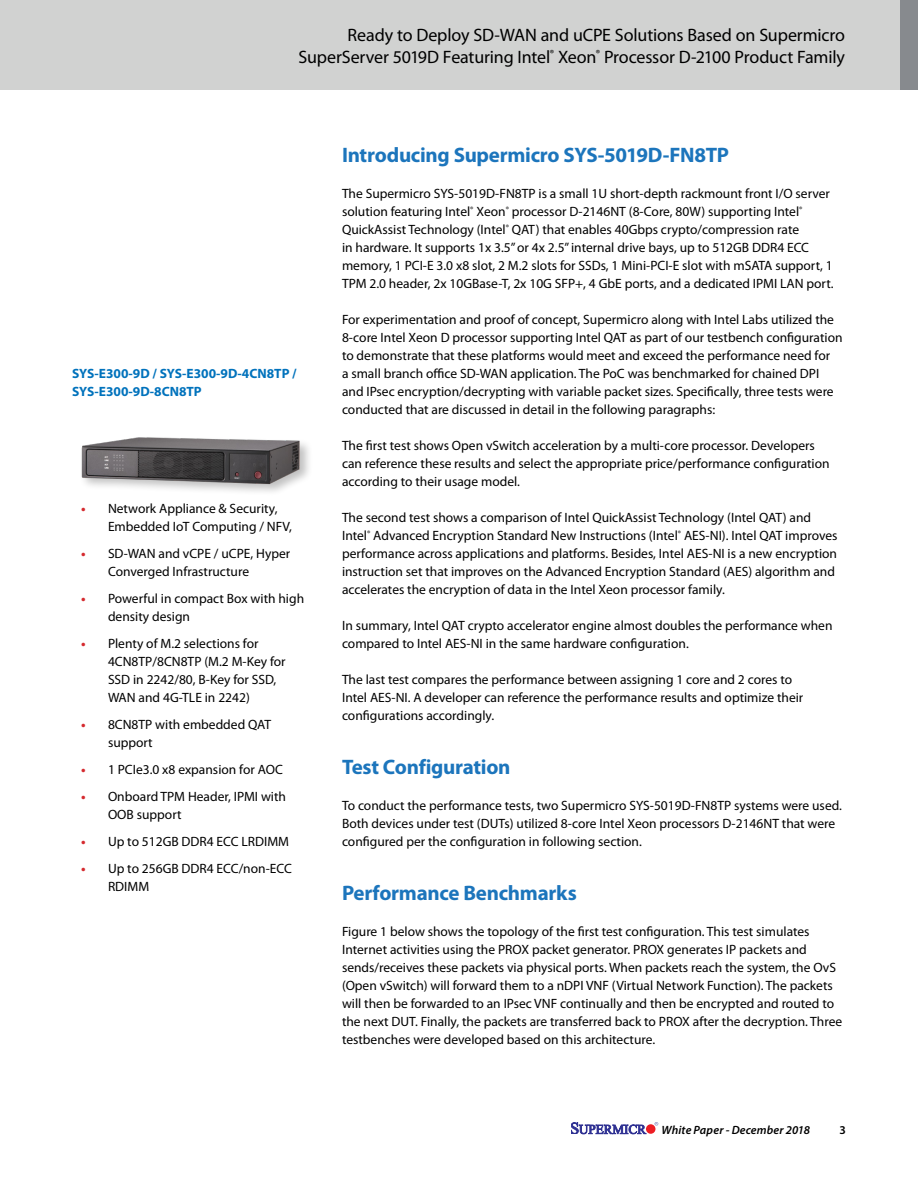
<style>
.page{position:relative;width:918px;height:1188px;background:#fff}
.page>*{position:absolute;margin:0;border:0;box-sizing:border-box;transform-origin:0 0}
.t1{font:700 21px "Myriad Pro";letter-spacing:-.015em;color:#1c75bc}
.t2{font:18px/21.6px "Myriad Pro";letter-spacing:-.01em;color:#000;text-align:right}
.t3{font:13.5px/18px "Myriad Pro";color:#000}
.t4{font:700 13.5px/18px "Myriad Pro";color:#0072bc}
.t5{font:italic 600 12px "Myriad Pro";letter-spacing:.01em;color:#000}
.t6{font:600 12px "Myriad Pro";color:#000}
.s1{font-weight:700;color:#d52a2f}
</style>
<div class="page">
<div style="left:0;top:0;width:918px;height:90px;background:#d1d2d1"></div>
<div style="left:900px;top:0;width:18px;height:90px;background:#878a8e"></div>
<svg style="left:571px;top:1123px;width:75px;height:11px"></svg>
<div style="left:646px;top:1124px;width:9px;height:10px;background:#ed1d24;border-radius:50%"></div>
<svg style="left:655px;top:1122px;width:3px;height:4px"></svg>
<div style="left:79px;top:435px;width:234px;height:61px;background:#000;opacity:.25"></div>
<img style="left:79px;top:435px;width:227px;height:58px">
<h2 class="t2" style="left:299px;top:24px;width:548px">Ready to Deploy SD-WAN and uCPE Solutions Based on Supermicro<br>SuperServer 5019D Featuring Intel<sup>®</sup> Xeon<sup>®</sup> Processor D-2100 Product Family</h2>
<p class="t4" style="left:72px;top:364px;width:226px">SYS-E300-9D / SYS-E300-9D-4CN8TP /<br>SYS-E300-9D-8CN8TP</p>
<p class="t3" style="left:108px;top:499px;width:186px;text-indent:-27px"><span class="s1">•</span> Network Appliance &amp; Security,<br>Embedded IoT Computing / NFV,</p>
<p class="t3" style="left:108px;top:544px;width:184px;text-indent:-27px"><span class="s1">•</span> SD-WAN and vCPE / uCPE, Hyper<br>Converged Infrastructure</p>
<p class="t3" style="left:108px;top:589px;width:198px;text-indent:-27px"><span class="s1">•</span> Powerful in compact Box with high density design</p>
<p class="t3" style="left:108px;top:634px;width:179px;text-indent:-27px"><span class="s1">•</span> Plenty of M.2 selections for<br>4CN8TP/8CN8TP (M.2 M-Key for<br>SSD in 2242/80, B-Key for SSD,<br>WAN and 4G-TLE in 2242)</p>
<p class="t3" style="left:108px;top:715px;width:165px;text-indent:-27px"><span class="s1">•</span> 8CN8TP with embedded QAT support</p>
<p class="t3" style="left:81px;top:760px;width:203px"><span class="s1">•</span> 1 PCIe3.0 x8 expansion for AOC</p>
<p class="t3" style="left:108px;top:787px;width:180px;text-indent:-27px"><span class="s1">•</span> Onboard TPM Header, IPMI with<br>OOB support</p>
<p class="t3" style="left:81px;top:832px;width:210px"><span class="s1">•</span> Up to 512GB DDR4 ECC LRDIMM</p>
<p class="t3" style="left:108px;top:859px;width:185px;text-indent:-27px"><span class="s1">•</span> Up to 256GB DDR4 ECC/non-ECC<br>RDIMM</p>
<h1 class="t1" style="left:342px;top:141px;width:389px">Introducing Supermicro SYS-5019D-FN8TP</h1>
<p class="t3" style="left:342px;top:184px;width:493px">The Supermicro SYS-5019D-FN8TP is a small 1U short-depth rackmount front I/O server solution featuring Intel<sup>®</sup> Xeon<sup>®</sup> processor D-2146NT (8-Core, 80W) supporting Intel<sup>® </sup>QuickAssist Technology (Intel<sup>®</sup> QAT) that enables 40Gbps crypto/compression rate<br>in hardware. It supports 1x 3.5” or 4x 2.5” internal drive bays, up to 512GB DDR4 ECC memory, 1 PCI-E 3.0 x8 slot, 2 M.2 slots for SSDs, 1 Mini-PCI-E slot with mSATA support, 1<br>TPM 2.0 header, 2x 10GBase-T, 2x 10G SFP+, 4 GbE ports, and a dedicated IPMI LAN port.</p>
<p class="t3" style="left:342px;top:310px;width:502px">For experimentation and proof of concept, Supermicro along with Intel Labs utilized the 8-core Intel Xeon D processor supporting Intel QAT as part of our testbench configuration to demonstrate that these platforms would meet and exceed the performance need for<br>a small branch office SD-WAN application. The PoC was benchmarked for chained DPI and IPsec encryption/decrypting with variable packet sizes. Specifically, three tests were conducted that are discussed in detail in the following paragraphs:</p>
<p class="t3" style="left:342px;top:436px;width:489px">The first test shows Open vSwitch acceleration by a multi-core processor. Developers can reference these results and select the appropriate price/performance configuration according to their usage model.</p>
<p class="t3" style="left:342px;top:508px;width:497px">The second test shows a comparison of Intel QuickAssist Technology (Intel QAT) and Intel<sup>®</sup> Advanced Encryption Standard New Instructions (Intel<sup>®</sup> AES-NI). Intel QAT improves performance across applications and platforms. Besides, Intel AES-NI is a new encryption instruction set that improves on the Advanced Encryption Standard (AES) algorithm and accelerates the encryption of data in the Intel Xeon processor family.</p>
<p class="t3" style="left:342px;top:616px;width:492px">In summary, Intel QAT crypto accelerator engine almost doubles the performance when compared to Intel AES-NI in the same hardware configuration.</p>
<p class="t3" style="left:342px;top:670px;width:463px">The last test compares the performance between assigning 1 core and 2 cores to<br>Intel AES-NI. A developer can reference the performance results and optimize their configurations accordingly.</p>
<h1 class="t1" style="left:342px;top:753px;width:170px">Test Configuration</h1>
<p class="t3" style="left:342px;top:796px;width:502px">To conduct the performance tests, two Supermicro SYS-5019D-FN8TP systems were used.<br>Both devices under test (DUTs) utilized 8-core Intel Xeon processors D-2146NT that were configured per the configuration in following section.</p>
<h1 class="t1" style="left:342px;top:879px;width:236px">Performance Benchmarks</h1>
<p class="t3" style="left:342px;top:922px;width:502px">Figure 1 below shows the topology of the first test configuration. This test simulates Internet activities using the PROX packet generator. PROX generates IP packets and sends/receives these packets via physical ports. When packets reach the system, the OvS (Open vSwitch) will forward them to a nDPI VNF (Virtual Network Function). The packets will then be forwarded to an IPsec VNF continually and then be encrypted and routed to the next DUT. Finally, the packets are transferred back to PROX after the decryption. Three testbenches were developed based on this architecture.</p>
<p class="t5" style="left:662px;top:1122px;width:150px">White Paper - December 2018</p>
<p class="t6" style="left:840px;top:1122px;width:8px">3</p>
</div>
